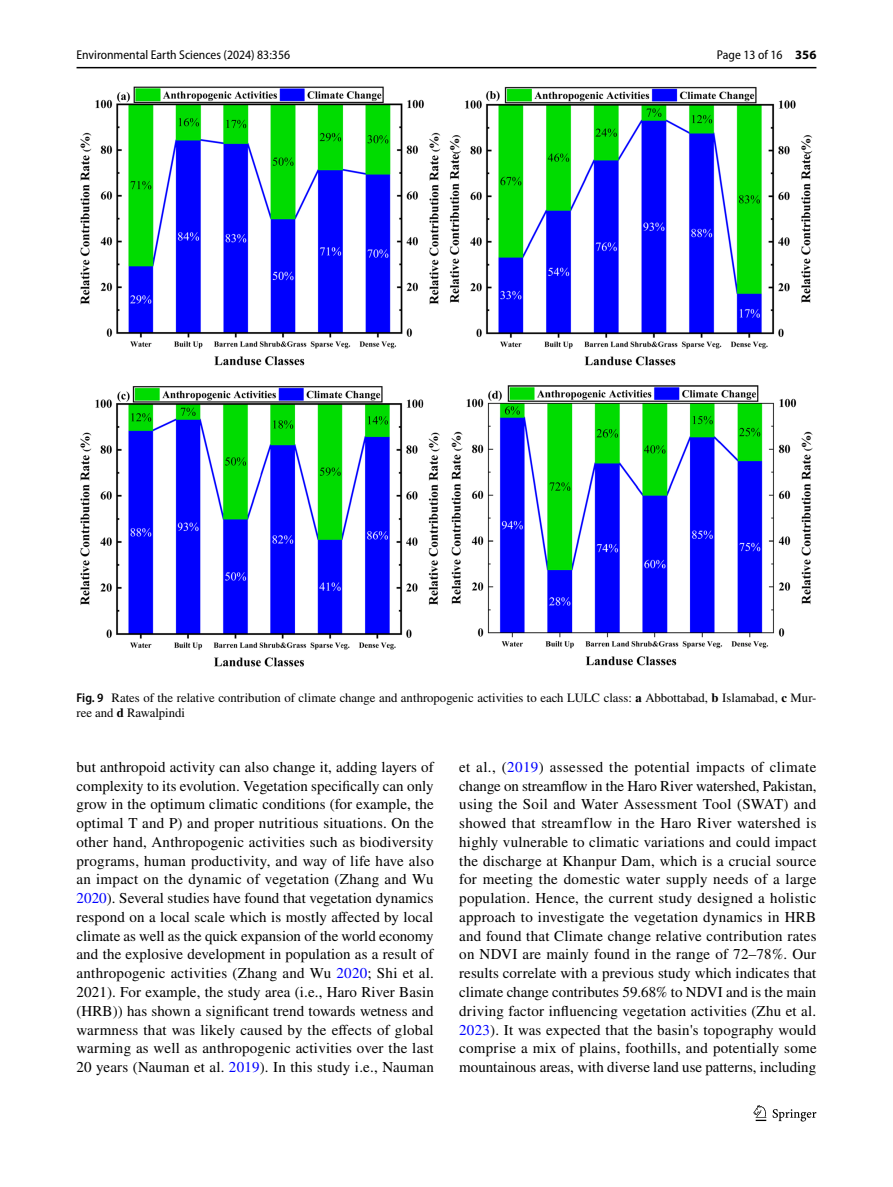
<style>
.page{position:relative;width:893px;height:1187px;background:#fff}
.page>*{position:absolute;margin:0;border:0;box-sizing:border-box;transform-origin:0 0}
.t1{font:15px/18.8px "STIX";letter-spacing:-.005em;color:#000;text-align:justify}
.t2{font:12.75px/15px "STIX";color:#000}
.t3{font:semi-condensed 12.75px "Myriad Pro";color:#000}
.s1{font-weight:700;font-stretch:normal}
.s2{font-family:"Myriad Pro";font-weight:600;font-stretch:semi-condensed}
.s3{font-weight:700}
.s4{color:#00f}
</style>
<div class="page">
<hr style="left:77px;top:67px;width:739px;height:1px;background:#000">
<svg style="left:753px;top:1105px;width:13px;height:15px"></svg>
<svg style="left:773px;top:1109px;width:43px;height:12px"></svg>
<img style="left:81px;top:87px;width:731px;height:579px">
<p class="t3" style="left:77px;top:48px;width:215px">Environmental Earth Sciences (2024) 83:356</p>
<p class="t3" style="left:717px;top:48px;width:101px">Page 13 of 16 <span class="s1">356</span></p>
<p class="t2" style="left:77px;top:691px;width:741px"><span class="s2">Fig. 9</span> Rates of the relative contribution of climate change and anthropogenic activities to each LULC class: <span class="s3">a</span> Abbottabad, <span class="s3">b</span> Islamabad, <span class="s3">c</span> Mur&shy;ree and <span class="s3">d</span> Rawalpindi</p>
<p class="t1" style="left:77px;top:758px;width:359px">but anthropoid activity can also change it, adding layers of complexity to its evolution. Vegetation specifically can only grow in the optimum climatic conditions (for example, the optimal T and P) and proper nutritious situations. On the other hand, Anthropogenic activities such as biodiversity programs, human productivity, and way of life have also an impact on the dynamic of vegetation (Zhang and Wu <span class="s4">2020</span>). Several studies have found that vegetation dynamics respond on a local scale which is mostly affected by local climate as well as the quick expansion of the world economy and the explosive development in population as a result of anthropogenic activities (Zhang and Wu <span class="s4">2020</span>; Shi et al.<br>2021). For example, the study area (i.e., Haro River Basin (HRB)) has shown a significant trend towards wetness and warmness that was likely caused by the effects of global warming as well as anthropogenic activities over the last 20 years (Nauman et al. <span class="s4">2019</span>). In this study i.e., Nauman</p>
<p class="t1" style="left:459px;top:758px;width:359px">et al., (<span class="s4">2019</span>) assessed the potential impacts of climate change on streamflow in the Haro River watershed, Pakistan, using the Soil and Water Assessment Tool (SWAT) and showed that streamflow in the Haro River watershed is highly vulnerable to climatic variations and could impact the discharge at Khanpur Dam, which is a crucial source for meeting the domestic water supply needs of a large population. Hence, the current study designed a holistic approach to investigate the vegetation dynamics in HRB and found that Climate change relative contribution rates on NDVI are mainly found in the range of 72–78%. Our results correlate with a previous study which indicates that climate change contributes 59.68% to NDVI and is the main driving factor influencing vegetation activities (Zhu et al.<br><span class="s4">2023</span>). It was expected that the basin's topography would comprise a mix of plains, foothills, and potentially some mountainous areas, with diverse land use patterns, including</p>
</div>
